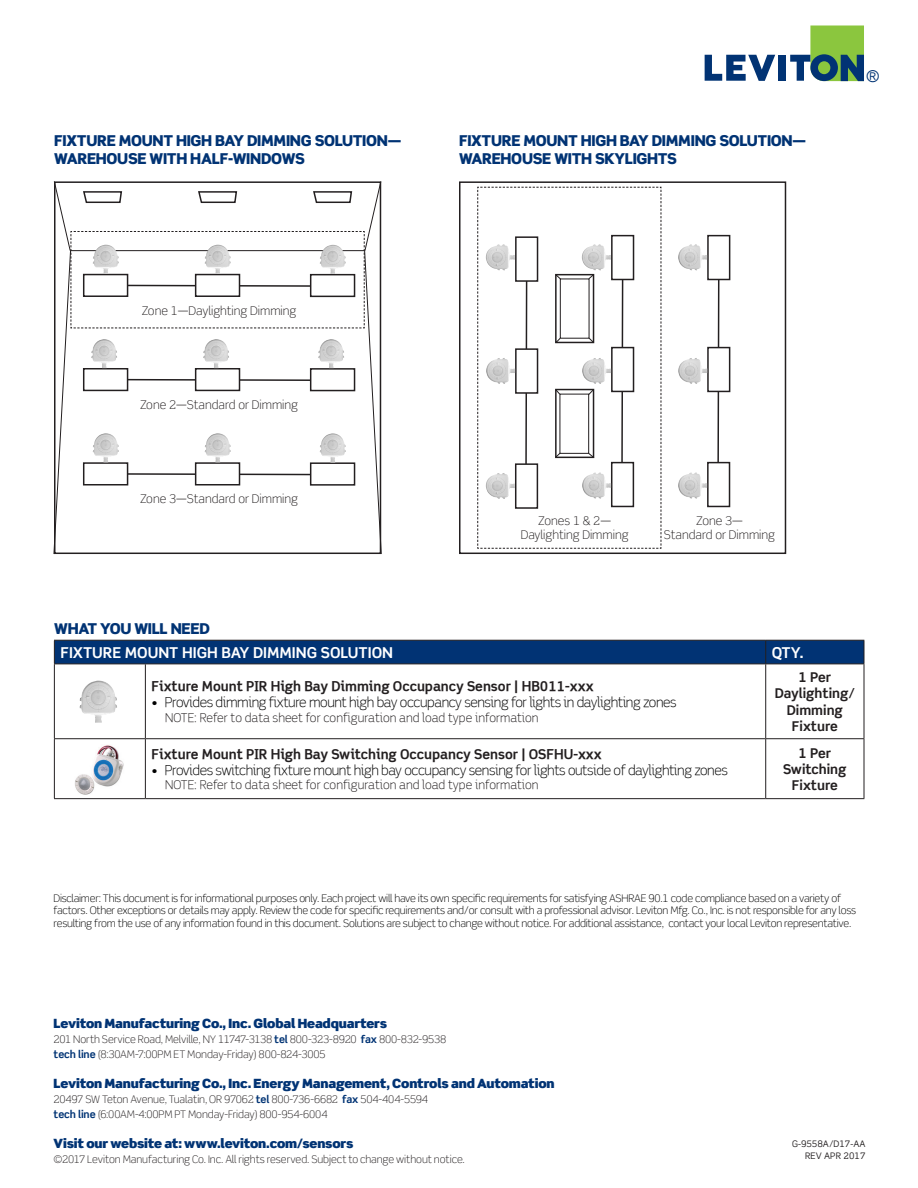
<style>
.page{position:relative;width:918px;height:1188px;background:#fff}
.page>*{position:absolute;margin:0;border:0;box-sizing:border-box;transform-origin:0 0}
.t1{font:16.2px "Scene Std";color:#013374}
.t2{font:900 15px/18px "Scene Std";letter-spacing:-.02em;color:#013374}
.t3{font:700 15px "Scene Std";color:#fff}
.t4{font:300 13.5px "Scene Alt";letter-spacing:-.03em;color:#000}
.t5{font:700 13.5px "Scene Alt";color:#231f20}
.t6{font:700 13.5px/16.2px "Scene Std";color:#231f20;text-align:center}
.t7{font:900 12.75px "Scene Std";letter-spacing:-.015em;color:#013374}
.t8{font:300 12px/14.4px "Scene Std";color:#231f20;text-align:center}
.t9{font:300 12px "Scene Alt";color:#231f20}
.t10{font:300 10.5px/12.6px "Scene Std";letter-spacing:-.02em;color:#000}
.t11{font:300 10.5px "Scene Std";letter-spacing:-.01em;color:#231f20}
.t12{font:9px "Scene Std";color:#231f20}
.s1{font-weight:700;color:#013374}
</style>
<div class="page">
<svg style="left:705px;top:55px;width:70px;height:26px"></svg>
<div style="left:778px;top:55px;width:8px;height:26px;background:#013374"></div>
<svg style="left:790px;top:26px;width:74px;height:55px"></svg>
<svg style="left:54px;top:640px;width:811px;height:24px;background:#04326f"></svg>
<hr style="left:54px;top:664px;width:91px;height:1px;background:#231f20">
<hr style="left:54px;top:664px;width:1px;height:74px;background:#231f20">
<hr style="left:145px;top:664px;width:621px;height:1px;background:#231f20">
<hr style="left:145px;top:664px;width:1px;height:74px;background:#231f20">
<hr style="left:766px;top:664px;width:98px;height:1px;background:#231f20">
<hr style="left:765px;top:664px;width:1px;height:74px;background:#231f20">
<hr style="left:864px;top:664px;width:1px;height:74px;background:#231f20">
<hr style="left:54px;top:738px;width:91px;height:1px;background:#231f20">
<hr style="left:54px;top:739px;width:1px;height:59px;background:#231f20">
<hr style="left:145px;top:738px;width:621px;height:1px;background:#231f20">
<hr style="left:145px;top:739px;width:1px;height:59px;background:#231f20">
<hr style="left:766px;top:738px;width:98px;height:1px;background:#231f20">
<hr style="left:765px;top:739px;width:1px;height:59px;background:#231f20">
<hr style="left:864px;top:739px;width:1px;height:59px;background:#231f20">
<hr style="left:54px;top:798px;width:91px;height:1px;background:#231f20">
<hr style="left:145px;top:798px;width:621px;height:1px;background:#231f20">
<hr style="left:766px;top:798px;width:98px;height:1px;background:#231f20">
<div style="left:459px;top:181px;width:327px;height:373px;border:2px solid #231f20"></div>
<svg style="left:717px;top:280px;width:3px;height:182px"></svg>
<div style="left:707px;top:235px;width:23px;height:45px;border:2px solid #231f20"></div>
<div style="left:708px;top:348px;width:22px;height:43px;background:#fff"></div>
<div style="left:707px;top:347px;width:23px;height:45px;border:2px solid #231f20"></div>
<div style="left:707px;top:462px;width:23px;height:45px;border:2px solid #231f20"></div>
<img style="left:678px;top:244px;width:29px;height:27px">
<img style="left:678px;top:358px;width:29px;height:26px">
<img style="left:678px;top:473px;width:29px;height:26px">
<img style="left:79px;top:681px;width:38px;height:42px">
<img style="left:75px;top:745px;width:49px;height:50px">
<svg style="left:53px;top:181px;width:329px;height:374px"></svg>
<svg style="left:477px;top:186px;width:185px;height:363px"></svg>
<p class="t2" style="left:54px;top:131px;width:349px">FIXTURE MOUNT HIGH BAY DIMMING SOLUTION—<br>WAREHOUSE WITH HALF-WINDOWS</p>
<p class="t2" style="left:459px;top:131px;width:349px">FIXTURE MOUNT HIGH BAY DIMMING SOLUTION—<br>WAREHOUSE WITH SKYLIGHTS</p>
<p class="t1" style="left:866px;top:66px;width:16px">®</p>
<p class="t8" style="left:142px;top:303px;width:156px">Zone 1—Daylighting Dimming</p>
<p class="t8" style="left:140px;top:397px;width:160px">Zone 2—Standard or Dimming</p>
<p class="t8" style="left:140px;top:491px;width:160px">Zone 3—Standard or Dimming</p>
<p class="t2" style="left:54px;top:620px;width:157px">WHAT YOU WILL NEED</p>
<p class="t8" style="left:521px;top:513px;width:109px">Zones 1 &amp; 2—<br>Daylighting Dimming</p>
<p class="t8" style="left:664px;top:513px;width:113px">Zone 3—<br>Standard or Dimming</p>
<p class="t3" style="left:60px;top:643px;width:334px">FIXTURE MOUNT HIGH BAY DIMMING SOLUTION</p>
<p class="t3" style="left:772px;top:643px;width:34px">QTY.</p>
<p class="t5" style="left:151px;top:678px;width:444px">Fixture Mount PIR High Bay Dimming Occupancy Sensor | HB011-xxx</p>
<p class="t4" style="left:151px;top:694px;width:527px">• Provides dimming fixture mount high bay occupancy sensing for lights in daylighting zones</p>
<p class="t9" style="left:165px;top:710px;width:375px">NOTE: Refer to data sheet for configuration and load type information</p>
<p class="t6" style="left:775px;top:669px;width:82px">1 Per<br>Daylighting/<br>Dimming<br>Fixture</p>
<p class="t5" style="left:151px;top:745px;width:452px">Fixture Mount PIR High Bay Switching Occupancy Sensor | OSFHU-xxx</p>
<p class="t4" style="left:151px;top:762px;width:578px">• Provides switching fixture mount high bay occupancy sensing for lights outside of daylighting zones</p>
<p class="t9" style="left:165px;top:778px;width:375px">NOTE: Refer to data sheet for configuration and load type information</p>
<p class="t6" style="left:783px;top:745px;width:65px">1 Per<br>Switching<br>Fixture</p>
<p class="t10" style="left:54px;top:892px;width:804px">Disclaimer: This document is for informational purposes only. Each project will have its own specific requirements for satisfying ASHRAE 90.1 code compliance based on a variety of factors. Other exceptions or details may apply. Review the code for specific requirements and/or consult with a professional advisor. Leviton Mfg. Co., Inc. is not responsible for any loss resulting from the use of any information found in this document. Solutions are subject to change without notice. For additional assistance, contact your local Leviton representative.</p>
<p class="t7" style="left:54px;top:1015px;width:335px">Leviton Manufacturing Co., Inc. Global Headquarters</p>
<p class="t11" style="left:54px;top:1033px;width:394px">201 North Service Road, Melville, NY 11747-3138 <span class="s1">tel</span> 800-323-8920 <span class="s1">fax</span> 800-832-9538</p>
<p class="t11" style="left:54px;top:1048px;width:274px"><span class="s1">tech line</span> (8:30AM-7:00PM ET Monday-Friday) 800-824-3005</p>
<p class="t7" style="left:54px;top:1075px;width:503px">Leviton Manufacturing Co., Inc. Energy Management, Controls and Automation</p>
<p class="t11" style="left:54px;top:1093px;width:376px">20497 SW Teton Avenue, Tualatin, OR 97062 <span class="s1">tel</span> 800-736-6682 <span class="s1">fax</span> 504-404-5594</p>
<p class="t11" style="left:54px;top:1108px;width:275px"><span class="s1">tech line</span> (6:00AM-4:00PM PT Monday-Friday) 800-954-6004</p>
<p class="t7" style="left:54px;top:1135px;width:301px">Visit our website at: www.leviton.com/sensors</p>
<p class="t11" style="left:54px;top:1153px;width:413px">©2017 Leviton Manufacturing Co. Inc. All rights reserved. Subject to change without notice.</p>
<p class="t12" style="left:792px;top:1138px;width:75px">G-9558A/D17-AA</p>
<p class="t12" style="left:805px;top:1150px;width:62px">REV APR 2017</p>
</div>
